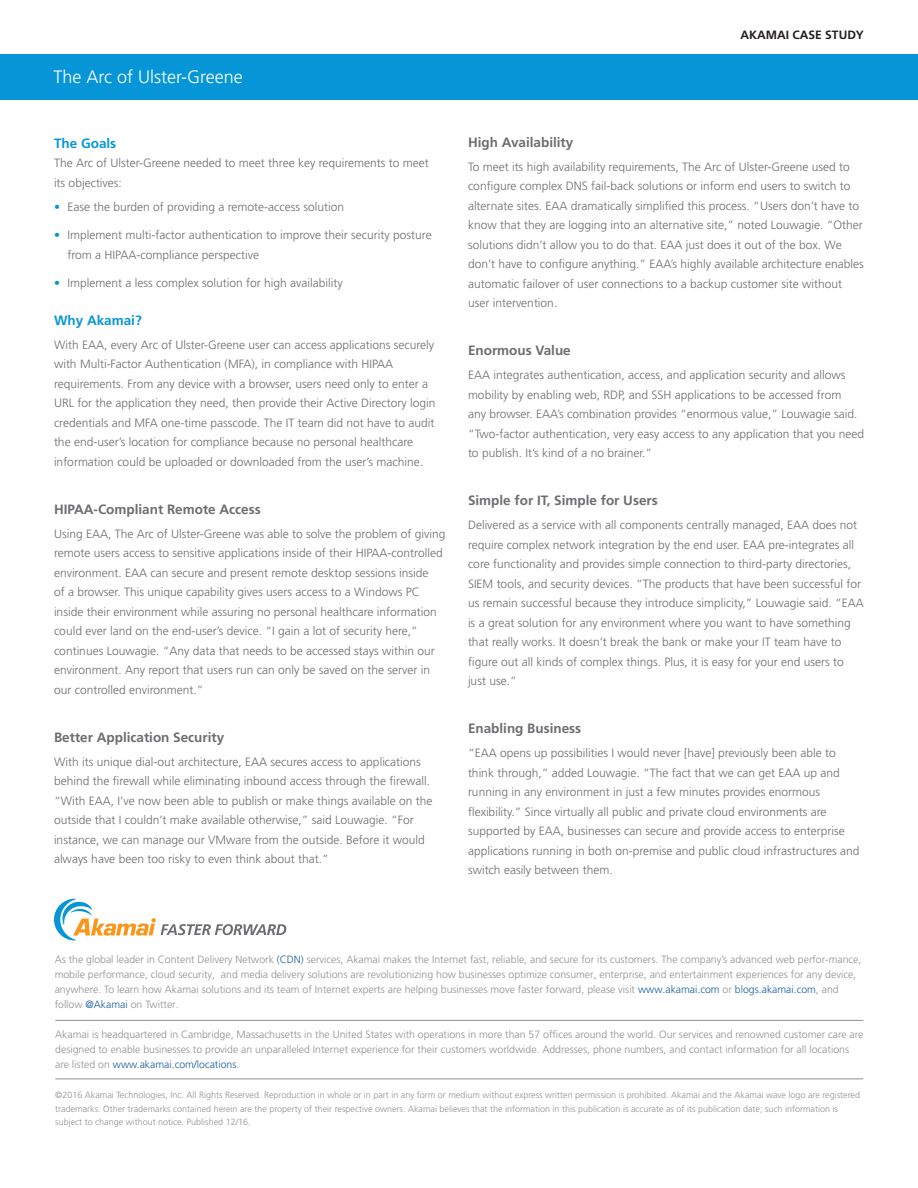
<style>
.page{position:relative;width:918px;height:1188px;background:#fff}
.page>*{position:absolute;margin:0;border:0;box-sizing:border-box;transform-origin:0 0}
.t1{font:300 18px "Frutiger";color:#fff}
.Section_Header{font:700 13.5px "Frutiger";color:#6c6d70}
.Section_Header-2{font:700 13.5px "Frutiger";color:#0696d7}
.Section_Header-3{font:300 12px/19.5px "Frutiger";color:#6c6d70}
.t2{font:700 12px "Frutiger";color:#231f20}
.t3{font:300 10.5px/15px "Frutiger";color:#8e9091}
.t4{font:300 9px/13.5px "Frutiger";color:#8e9091}
.s1{color:#0696d7}
.s2{font-size:13.5px}
.s3{color:#175d9e}
</style>
<div class="page">
<div style="left:0;top:54px;width:918px;height:45px;background:#0696d7"></div>
<hr style="left:55px;top:1078px;width:808px;height:1px;background:#8e9091">
<hr style="left:55px;top:1020px;width:808px;height:1px;background:#8e9091">
<svg style="left:54px;top:899px;width:232px;height:41px"></svg>
<p class="t1" style="left:54px;top:67px;width:191px">The Arc of Ulster-Greene</p>
<p class="Section_Header-2" style="left:54px;top:135px;width:64px">The Goals</p>
<p class="Section_Header-3" style="left:54px;top:154px;width:376px">The Arc of Ulster-Greene needed to meet three key requirements to meet its objectives:</p>
<p class="Section_Header-3" style="left:54px;top:197px;width:292px"><span class="s1">•</span> Ease the burden of providing a remote-access solution</p>
<p class="Section_Header-3" style="left:68px;top:226px;width:366px;text-indent:-14px"><span class="s1">•</span> Implement multi-factor authentication to improve their security posture from a HIPAA-compliance perspective</p>
<p class="Section_Header-3" style="left:54px;top:274px;width:290px"><span class="s1">•</span> Implement a less complex solution for high availability</p>
<p class="Section_Header-2" style="left:54px;top:312px;width:89px">Why Akamai?</p>
<p class="Section_Header-3" style="left:54px;top:335px;width:383px">With EAA, every Arc of Ulster-Greene user can access applications securely with Multi-Factor Authentication (MFA), in compliance with HIPAA requirements. From any device with a browser, users need only to enter a URL for the application they need, then provide their Active Directory login credentials and MFA one-time passcode. The IT team did not have to audit the end-user’s location for compliance because no personal healthcare information could be uploaded or downloaded from the user’s machine<span class="s2">.</span></p>
<p class="Section_Header" style="left:54px;top:501px;width:208px">HIPAA-Compliant Remote Access</p>
<p class="Section_Header-3" style="left:54px;top:524px;width:393px">Using EAA, The Arc of Ulster-Greene was able to solve the problem of giving remote users access to sensitive applications inside of their HIPAA-controlled environment. EAA can secure and present remote desktop sessions inside<br>of a browser. This unique capability gives users access to a Windows PC inside their environment while assuring no personal healthcare information could ever land on the end-user’s device. “I gain a lot of security here,” continues Louwagie. “Any data that needs to be accessed stays within our environment. Any report that users run can only be saved on the server in our controlled environment.”</p>
<p class="Section_Header" style="left:54px;top:729px;width:172px">Better Application Security</p>
<p class="Section_Header-3" style="left:54px;top:752px;width:380px">With its unique dial-out architecture, EAA secures access to applications behind the firewall while eliminating inbound access through the firewall. “With EAA, I’ve now been able to publish or make things available on the outside that I couldn’t make available otherwise,” said Louwagie. “For instance, we can manage our VMware from the outside. Before it would always have been too risky to even think about that.”</p>
<p class="t2" style="left:741px;top:28px;width:125px">AKAMAI CASE STUDY</p>
<p class="Section_Header" style="left:468px;top:134px;width:107px">High Availability</p>
<p class="Section_Header-3" style="left:468px;top:157px;width:397px">To meet its high availability requirements, The Arc of Ulster-Greene used to configure complex DNS fail-back solutions or inform end users to switch to alternate sites. EAA dramatically simplified this process. “Users don’t have to know that they are logging into an alternative site,” noted Louwagie. “Other solutions didn’t allow you to do that. EAA just does it out of the box. We don’t have to configure anything.” EAA’s highly available architecture enables automatic failover of user connections to a backup customer site without user intervention.</p>
<p class="Section_Header" style="left:468px;top:343px;width:104px">Enormous Value</p>
<p class="Section_Header-3" style="left:468px;top:365px;width:398px">EAA integrates authentication, access, and application security and allows mobility by enabling web, RDP, and SSH applications to be accessed from<br>any browser. EAA’s combination provides “enormous value,” Louwagie said. “Two-factor authentication, very easy access to any application that you need to publish. It’s kind of a no brainer.”</p>
<p class="Section_Header" style="left:468px;top:493px;width:191px">Simple for IT, Simple for Users</p>
<p class="Section_Header-3" style="left:468px;top:515px;width:397px">Delivered as a service with all components centrally managed, EAA does not require complex network integration by the end user. EAA pre-integrates all core functionality and provides simple connection to third-party directories, SIEM tools, and security devices. “The products that have been successful for us remain successful because they introduce simplicity,” Louwagie said. “EAA is a great solution for any environment where you want to have something that really works. It doesn’t break the bank or make your IT team have to figure out all kinds of complex things. Plus, it is easy for your end users to just use.”</p>
<p class="Section_Header" style="left:468px;top:721px;width:115px">Enabling Business</p>
<p class="Section_Header-3" style="left:468px;top:743px;width:393px">“EAA opens up possibilities I would never [have] previously been able to think through,” added Louwagie. “The fact that we can get EAA up and running in any environment in just a few minutes provides enormous flexibility.” Since virtually all public and private cloud environments are supported by EAA, businesses can secure and provide access to enterprise applications running in both on-premise and public cloud infrastructures and switch easily between them.</p>
<p class="t3" style="left:55px;top:952px;width:808px">As the global leader in Content Delivery Network <span class="s3">(CDN)</span> services, Akamai makes the Internet fast, reliable, and secure for its customers. The company’s advanced web perfor-mance, mobile performance, cloud security, and media delivery solutions are revolutionizing how businesses optimize consumer, enterprise, and entertainment experiences for any device, anywhere. To learn how Akamai solutions and its team of Internet experts are helping businesses move faster forward, please visit <span class="s3">www.akamai.com</span> or <span class="s3">blogs.akamai.com</span>, and follow <span class="s3">@Akamai</span> on Twitter.</p>
<p class="t3" style="left:55px;top:1027px;width:810px">Akamai is headquartered in Cambridge, Massachusetts in the United States with operations in more than 57 offices around the world. Our services and renowned customer care are designed to enable businesses to provide an unparalleled Internet experience for their customers worldwide. Addresses, phone numbers, and contact information for all locations are listed on <span class="s3">www.akamai.com/locations</span>.</p>
<p class="t4" style="left:55px;top:1089px;width:806px">©2016 Akamai Technologies, Inc. All Rights Reserved. Reproduction in whole or in part in any form or medium without express written permission is prohibited. Akamai and the Akamai wave logo are registered trademarks. Other trademarks contained herein are the property of their respective owners. Akamai believes that the information in this publication is accurate as of its publication date; such information is subject to change without notice. Published 12/16.</p>
</div>
